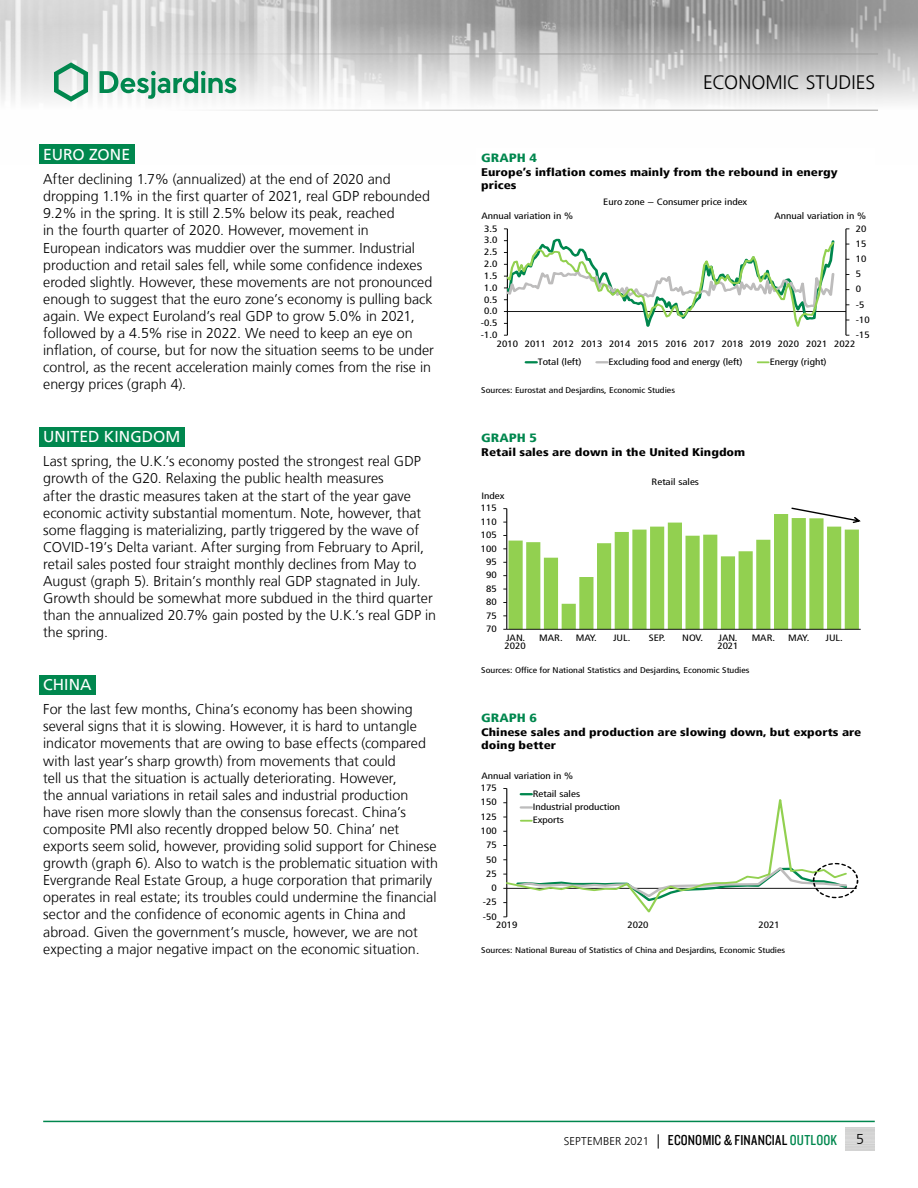
<style>
.page{position:relative;width:918px;height:1188px;background:#fff}
.page>*{position:absolute;margin:0;border:0;box-sizing:border-box;transform-origin:0 0}
.t1{font:300 19.5px "Frutiger LT";letter-spacing:.005em;color:#000}
.t2{font:15.75px "Frutiger LT";letter-spacing:.005em;color:#fff}
.t3{font:15px "Knockout 29 Junior Ltweight";letter-spacing:.01em;color:#000}
.t4{font:300 14.25px/17.1px "Frutiger LT";color:#000}
.t5{font:900 condensed 12px "Frutiger LT";color:#00874e;scale:1.2 1}
.t6{font:900 condensed 11.1px/13.2px "Frutiger LT";color:#000;scale:1.2 1}
.t7{font:condensed 9.3px "Frutiger LT";color:#000;scale:1.2 1}
.t8{font:condensed 9.15px "Frutiger LT";color:#000;scale:1.2 1}
.t9{font:condensed 8.25px "Frutiger LT";color:#000;scale:1.2 1}
.s1{font-family:"Frutiger LT";font-weight:300;font-size:11.25px}
.s2{font-family:"Frutiger LT";font-weight:300;font-size:14.25px}
.s3{color:#00874e}
</style>
<div class="page">
<img style="left:0;top:0;width:918px;height:164px">
<hr style="left:0;top:54px;width:878px;height:1px;background:#9d9d9c">
<hr style="left:0;top:110px;width:878px;height:1px;background:#9d9d9c">
<svg style="left:54px;top:62px;width:34px;height:40px"></svg>
<svg style="left:100px;top:71px;width:136px;height:28px"></svg>
<hr style="left:43px;top:1121px;width:832px;height:1px;background:#00874e">
<div style="left:39px;top:144px;width:95px;height:20px;background:#00874e"></div>
<div style="left:39px;top:427px;width:146px;height:20px;background:#00874e"></div>
<div style="left:39px;top:675px;width:57px;height:19px;background:#00874e"></div>
<div style="left:476px;top:149px;width:399px;height:248px;background:#fff"></div>
<hr style="left:846px;top:229px;width:1px;height:106px;background:#000">
<hr style="left:507px;top:229px;width:1px;height:106px;background:#000">
<hr style="left:507px;top:311px;width:339px;height:1px;background:#000">
<svg style="left:504px;top:238px;width:332px;height:98px"></svg>
<svg style="left:526px;top:361px;width:11px;height:3px"></svg>
<svg style="left:597px;top:361px;width:10px;height:3px"></svg>
<svg style="left:758px;top:361px;width:11px;height:2px"></svg>
<svg style="left:503px;top:508px;width:358px;height:122px"></svg>
<hr style="left:507px;top:888px;width:350px;height:1px;background:#000">
<svg style="left:503px;top:788px;width:346px;height:130px"></svg>
<div style="left:813px;top:863px;width:45px;height:35px;border:2px dashed #000;border-radius:50%"></div>
<p class="t2" style="left:43px;top:146px;width:88px">EURO ZONE</p>
<p class="t4" style="left:43px;top:171px;width:392px">After declining 1.7% (annualized) at the end of 2020 and dropping 1.1% in the first quarter of 2021, real GDP rebounded 9.2% in the spring. It is still 2.5% below its peak, reached<br>in the fourth quarter of 2020. However, movement in<br>European indicators was muddier over the summer. Industrial production and retail sales fell, while some confidence indexes eroded slightly. However, these movements are not pronounced enough to suggest that the euro zone’s economy is pulling back again. We expect Euroland’s real GDP to grow 5.0% in 2021, followed by a 4.5% rise in 2022. We need to keep an eye on inflation, of course, but for now the situation seems to be under control, as the recent acceleration mainly comes from the rise in energy prices (graph 4).</p>
<p class="t2" style="left:43px;top:428px;width:139px">UNITED KINGDOM</p>
<p class="t4" style="left:43px;top:453px;width:395px">Last spring, the U.K.’s economy posted the strongest real GDP growth of the G20. Relaxing the public health measures<br>after the drastic measures taken at the start of the year gave economic activity substantial momentum. Note, however, that some flagging is materializing, partly triggered by the wave of COVID‑19’s Delta variant. After surging from February to April, retail sales posted four straight monthly declines from May to August (graph 5). Britain’s monthly real GDP stagnated in July.<br>Growth should be somewhat more subdued in the third quarter than the annualized 20.7% gain posted by the U.K.’s real GDP in the spring.</p>
<p class="t2" style="left:43px;top:676px;width:50px">CHINA</p>
<p class="t4" style="left:43px;top:701px;width:396px">For the last few months, China’s economy has been showing several signs that it is slowing. However, it is hard to untangle indicator movements that are owing to base effects (compared with last year’s sharp growth) from movements that could<br>tell us that the situation is actually deteriorating. However,<br>the annual variations in retail sales and industrial production have risen more slowly than the consensus forecast. China’s composite PMI also recently dropped below 50. China’ net exports seem solid, however, providing solid support for Chinese growth (graph 6). Also to watch is the problematic situation with Evergrande Real Estate Group, a huge corporation that primarily operates in real estate; its troubles could undermine the financial sector and the confidence of economic agents in China and abroad. Given the government’s muscle, however, we are not expecting a major negative impact on the economic situation.</p>
<h1 class="t1" style="left:703px;top:72px;width:174px">ECONOMIC STUDIES</h1>
<p class="t5" style="left:481px;top:151px;width:48px">GRAPH 4</p>
<p class="t6" style="left:481px;top:166px;width:298px">Europe’s inflation comes mainly from the rebound in energy prices</p>
<p class="t8" style="left:603px;top:197px;width:122px">Euro zone − Consumer price index</p>
<p class="t8" style="left:481px;top:211px;width:78px">Annual variation in %</p>
<p class="t8" style="left:774px;top:211px;width:78px">Annual variation in %</p>
<p class="t7" style="left:484px;top:223px;width:13px">3.5</p>
<p class="t7" style="left:856px;top:223px;width:10px">20</p>
<p class="t8" style="left:484px;top:235px;width:13px">3.0</p>
<p class="t7" style="left:484px;top:247px;width:13px">2.5</p>
<p class="t8" style="left:484px;top:259px;width:13px">2.0</p>
<p class="t8" style="left:856px;top:238px;width:10px">15</p>
<p class="t8" style="left:856px;top:253px;width:10px">10</p>
<p class="t8" style="left:484px;top:270px;width:13px">1.5</p>
<p class="t7" style="left:856px;top:269px;width:6px">5</p>
<p class="t8" style="left:484px;top:282px;width:13px">1.0</p>
<p class="t8" style="left:856px;top:284px;width:6px">0</p>
<p class="t8" style="left:484px;top:294px;width:13px">0.5</p>
<p class="t8" style="left:484px;top:306px;width:13px">0.0</p>
<p class="t8" style="left:481px;top:318px;width:15px">-0.5</p>
<p class="t8" style="left:856px;top:299px;width:9px">-5</p>
<p class="t8" style="left:856px;top:314px;width:13px">-10</p>
<p class="t8" style="left:481px;top:329px;width:15px">-1.0</p>
<p class="t8" style="left:856px;top:329px;width:13px">-15</p>
<p class="t8" style="left:497px;top:338px;width:300px">2010 2011 2012 2013 2014 2015 2016 2017 2018 2019 2020 2021 2022</p>
<p class="t7" style="left:538px;top:356px;width:38px">Total (left)</p>
<p class="t7" style="left:608px;top:356px;width:113px">Excluding food and energy (left)</p>
<p class="t7" style="left:770px;top:356px;width:49px">Energy (right)</p>
<p class="t9" style="left:481px;top:385px;width:163px">Sources: Eurostat and Desjardins, Economic Studies</p>
<p class="t5" style="left:481px;top:431px;width:48px">GRAPH 5</p>
<p class="t6" style="left:481px;top:445px;width:222px">Retail sales are down in the United Kingdom</p>
<p class="t8" style="left:481px;top:491px;width:21px">Index</p>
<p class="t7" style="left:481px;top:503px;width:15px">115</p>
<p class="t7" style="left:481px;top:516px;width:15px">110</p>
<p class="t7" style="left:481px;top:530px;width:15px">105</p>
<p class="t7" style="left:481px;top:543px;width:15px">100</p>
<p class="t7" style="left:486px;top:556px;width:10px">95</p>
<p class="t8" style="left:486px;top:570px;width:10px">90</p>
<p class="t8" style="left:486px;top:583px;width:10px">85</p>
<p class="t8" style="left:486px;top:597px;width:10px">80</p>
<p class="t8" style="left:486px;top:610px;width:10px">75</p>
<p class="t8" style="left:486px;top:624px;width:10px">70</p>
<p class="t8" style="left:652px;top:477px;width:41px">Retail sales</p>
<p class="t7" style="left:506px;top:632px;width:17px">JAN.</p>
<p class="t7" style="left:539px;top:632px;width:21px">MAR.</p>
<p class="t7" style="left:576px;top:632px;width:19px">MAY.</p>
<p class="t7" style="left:613px;top:632px;width:16px">JUL.</p>
<p class="t7" style="left:649px;top:632px;width:15px">SEP.</p>
<p class="t7" style="left:682px;top:632px;width:19px">NOV.</p>
<p class="t7" style="left:719px;top:632px;width:17px">JAN.</p>
<p class="t7" style="left:752px;top:632px;width:21px">MAR.</p>
<p class="t7" style="left:788px;top:632px;width:19px">MAY.</p>
<p class="t7" style="left:826px;top:632px;width:16px">JUL.</p>
<p class="t8" style="left:505px;top:641px;width:19px">2020</p>
<p class="t8" style="left:717px;top:641px;width:19px">2021</p>
<p class="t9" style="left:481px;top:665px;width:225px">Sources: Office for National Statistics and Desjardins, Economic Studies</p>
<p class="t5" style="left:481px;top:711px;width:48px">GRAPH 6</p>
<p class="t6" style="left:481px;top:725px;width:318px">Chinese sales and production are slowing down, but exports are doing better</p>
<p class="t8" style="left:481px;top:771px;width:78px">Annual variation in %</p>
<p class="t7" style="left:481px;top:783px;width:15px">175</p>
<p class="t8" style="left:481px;top:797px;width:15px">150</p>
<p class="t8" style="left:481px;top:811px;width:15px">125</p>
<p class="t8" style="left:481px;top:826px;width:15px">100</p>
<p class="t7" style="left:486px;top:840px;width:10px">75</p>
<p class="t8" style="left:486px;top:854px;width:10px">50</p>
<p class="t8" style="left:486px;top:868px;width:10px">25</p>
<p class="t8" style="left:491px;top:883px;width:6px">0</p>
<p class="t7" style="left:483px;top:897px;width:13px">-25</p>
<p class="t8" style="left:483px;top:911px;width:13px">-50</p>
<p class="t8" style="left:533px;top:788px;width:41px">Retail sales</p>
<p class="t7" style="left:533px;top:802px;width:74px">Industrial production</p>
<p class="t8" style="left:533px;top:815px;width:27px">Exports</p>
<p class="t7" style="left:496px;top:920px;width:19px">2019</p>
<p class="t7" style="left:627px;top:920px;width:19px">2020</p>
<p class="t7" style="left:759px;top:920px;width:19px">2021</p>
<p class="t9" style="left:481px;top:945px;width:255px">Sources: National Bureau of Statistics of China and Desjardins, Economic Studies</p>
<p class="t3" style="left:564px;top:1130px;width:275px"><span class="s1">SEPTEMBER 2021</span> <span class="s2">|</span> ECONOMIC &amp; FINANCIAL <span class="s3">OUTLOOK</span></p>
<p class="t4" style="left:856px;top:1131px;width:9px">5</p>
</div>
